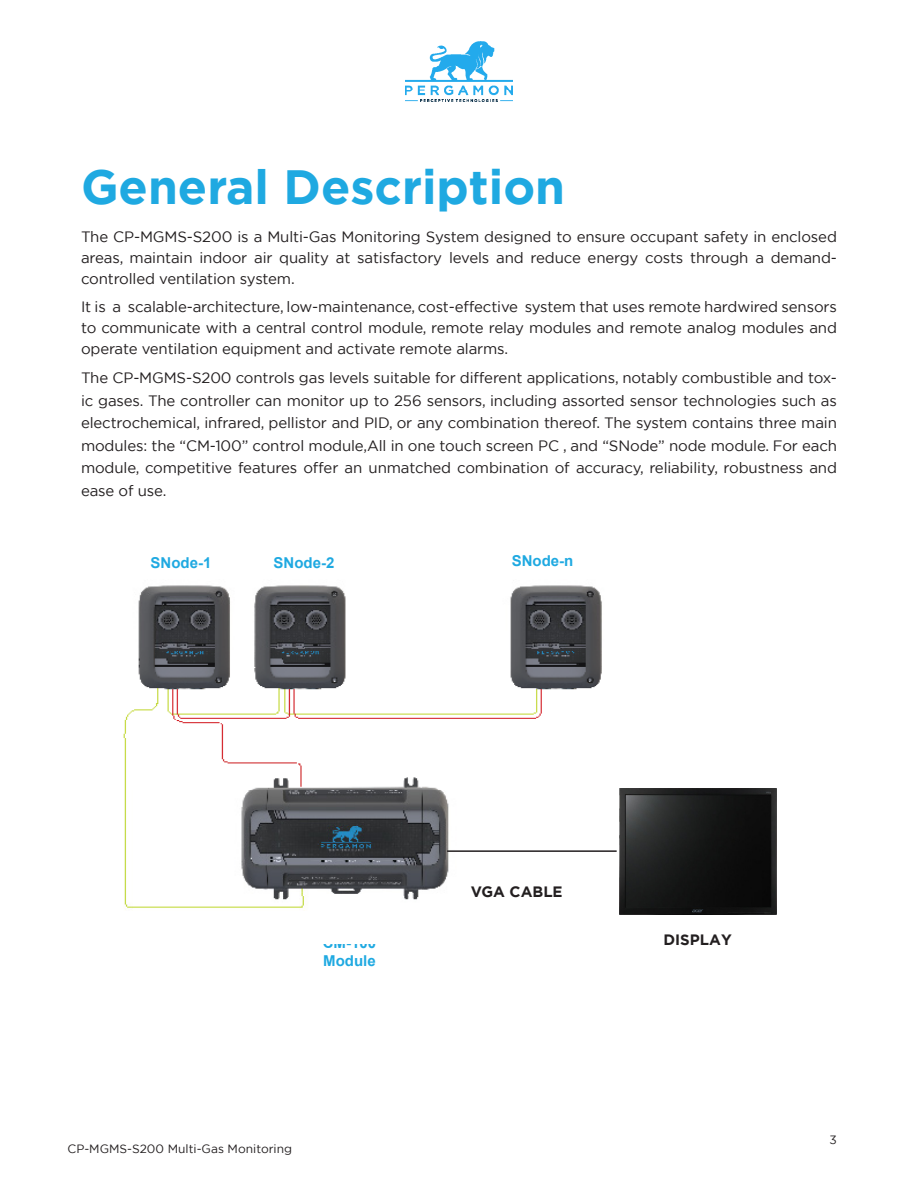
<style>
.page{position:relative;width:918px;height:1188px;background:#fff}
.page>*{position:absolute;margin:0;border:0;box-sizing:border-box;transform-origin:0 0}
.t1{font:700 48px "Gotham";color:#1fa9e1}
.text{font:15px/22.5px "Gotham";letter-spacing:-.01em;color:#231f20;text-align:justify}
.t2{font:700 15px/18px "Arial";color:#1fa9e1}
.t3{font:700 15px "Gotham";color:#231f20}
.t4{font:12px "Gotham";color:#231f20}
</style>
<div class="page">
<img style="left:405px;top:42px;width:108px;height:60px">
<img style="left:619px;top:788px;width:157px;height:127px">
<img style="left:123px;top:585px;width:479px;height:326px">
<hr style="left:447px;top:850px;width:170px;height:2px;background:#231f20">
<h1 class="t1" style="left:81px;top:155px;width:486px">General Description</h1>
<p class="text" style="left:81px;top:226px;width:758px;line-height:21px">The CP-MGMS-S200 is a Multi-Gas Monitoring System designed to ensure occupant safety in enclosed areas, maintain indoor air quality at satisfactory levels and reduce energy costs through a demand&shy;controlled ventilation system.</p>
<p class="text" style="left:81px;top:296px;width:758px;line-height:21px">It is a scalable-architecture, low-maintenance, cost-effective system that uses remote hardwired sensors to communicate with a central control module, remote relay modules and remote analog modules and operate ventilation equipment and activate remote alarms.</p>
<p class="text" style="left:81px;top:366px;width:758px">The CP-MGMS-S200 controls gas levels suitable for different applications, notably combustible and tox&shy;ic gases. The controller can monitor up to 256 sensors, including assorted sensor technologies such as electrochemical, infrared, pellistor and PID, or any combination thereof. The system contains three main modules: the “CM-100” control module,All in one touch screen PC , and “SNode” node module. For each module, competitive features offer an unmatched combination of accuracy, reliability, robustness and ease of use.</p>
<h2 class="t2" style="left:151px;top:554px;width:62px">SNode-1</h2>
<h2 class="t2" style="left:274px;top:554px;width:62px">SNode-2</h2>
<h2 class="t2" style="left:512px;top:551px;width:63px">SNode-n</h2>
<h2 class="t2" style="left:323px;top:934px;width:55px">CM-100<br>Module</h2>
<p class="t4" style="left:68px;top:1141px;width:226px">CP-MGMS-S200 Multi-Gas Monitoring</p>
<h2 class="t3" style="left:471px;top:881px;width:93px">VGA CABLE</h2>
<h2 class="t3" style="left:664px;top:930px;width:70px">DISPLAY</h2>
<p class="t4" style="left:830px;top:1132px;width:9px">3</p>
</div>
